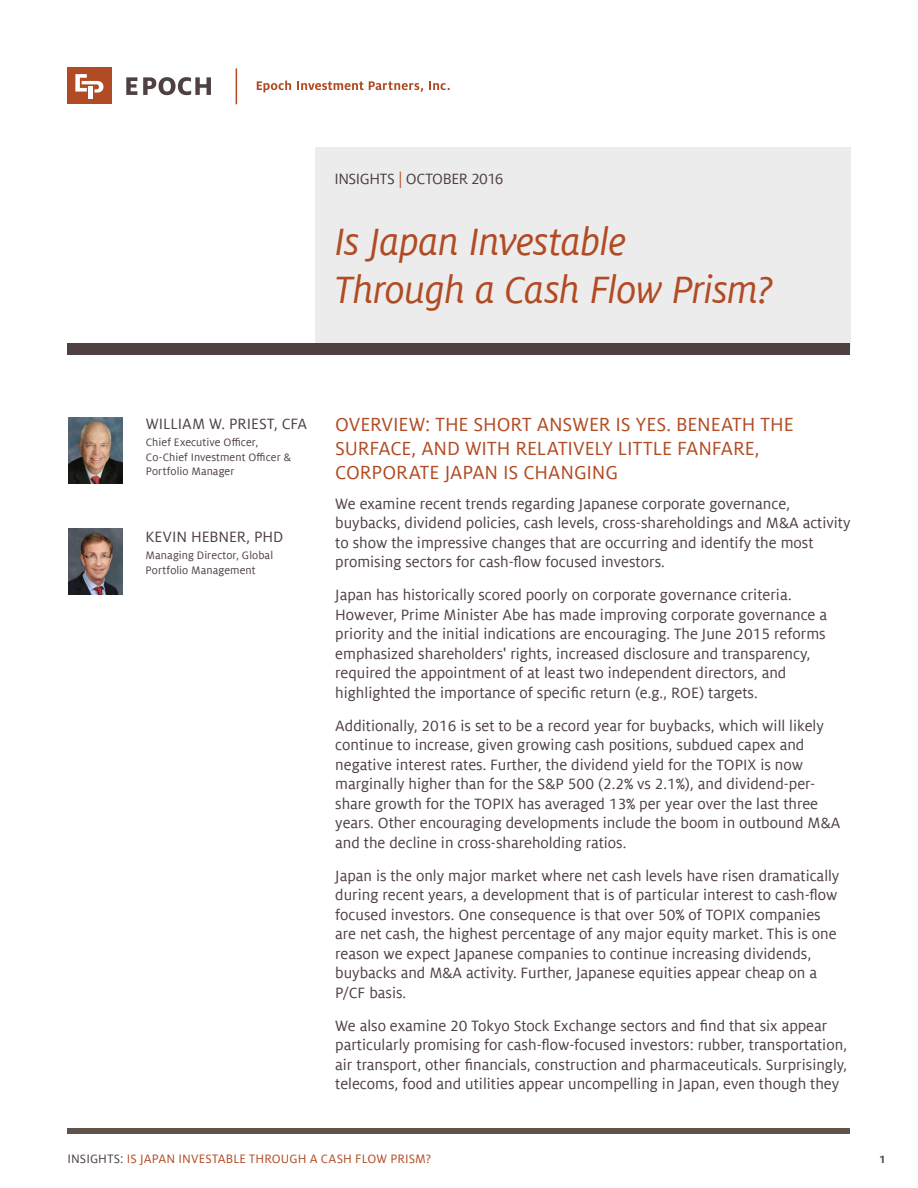
<style>
.page{position:relative;width:918px;height:1188px;background:#fff}
.page>*{position:absolute;margin:0;border:0;box-sizing:border-box;transform-origin:0 0}
.t1{font:italic 42px/48px "Milo Offc Pro";letter-spacing:-.015em;color:#b14b23}
.t2{font:21px/24px "Milo Offc Pro";letter-spacing:-.005em;color:#b14b23}
.t3{font:16.5px/19.5px "Milo Offc Pro";color:#4f4042}
.t4{font:500 15px "Milo Sc Offc Pro";color:#4f4042}
.t5{font:13.5px "Milo Offc Pro";letter-spacing:.005em;color:#b14b23}
.t6{font:12px/14.4px "Milo Offc Pro";letter-spacing:.005em;color:#4f4042}
.s1{color:#b14b23}
.s2{color:#4f4042}
</style>
<div class="page">
<svg style="left:126px;top:77px;width:11px;height:18px"></svg>
<svg style="left:143px;top:77px;width:68px;height:18px"></svg>
<div style="left:67px;top:68px;width:45px;height:36px;background:#b14b23"></div>
<svg style="left:75px;top:74px;width:28px;height:19px"></svg>
<div style="left:88px;top:86px;width:5px;height:12px;background:#fff"></div>
<hr style="left:236px;top:68px;width:1px;height:36px;background:#b14b23">
<svg style="left:257px;top:81px;width:34px;height:11px"></svg>
<svg style="left:297px;top:81px;width:126px;height:11px"></svg>
<svg style="left:429px;top:81px;width:21px;height:9px"></svg>
<div style="left:68px;top:1128px;width:782px;height:6px;background:#615349"></div>
<img style="left:69px;top:529px;width:54px;height:66px">
<img style="left:69px;top:417px;width:54px;height:67px">
<div style="left:315px;top:147px;width:535px;height:202px;background:#edecec"></div>
<div style="left:68px;top:343px;width:782px;height:11px;background:#4f4042"></div>
<p class="t3" style="left:334px;top:169px;width:13px">Insights</p>
<p class="t3" style="left:398px;top:169px;width:28px"><span class="s1">|</span> October</p>
<p class="t3" style="left:471px;top:169px;width:34px">2016</p>
<h1 class="t1" style="left:334px;top:218px;width:441px">Is Japan Investable<br>Through a Cash Flow Prism?</h1>
<p class="t3" style="left:146px;top:414px;width:22px">William</p>
<p class="t3" style="left:209px;top:414px;width:37px">w. Priest</p>
<p class="t3" style="left:274px;top:414px;width:18px">, cfa</p>
<p class="t6" style="left:146px;top:436px;width:147px">Chief Executive Officer,<br>Co-Chief Investment Officer &amp;<br>Portfolio Manager</p>
<p class="t3" style="left:146px;top:527px;width:18px">Kevin</p>
<p class="t3" style="left:191px;top:527px;width:10px">hebner</p>
<p class="t3" style="left:246px;top:527px;width:18px">, phd</p>
<p class="t6" style="left:146px;top:548px;width:129px">Managing Director, Global<br>Portfolio Management</p>
<p class="t2" style="left:335px;top:413px;width:460px">OVERVIEW: THE SHORT ANSWER IS YES. BENEATH THE<br>SURFACE, AND WITH RELATIVELY LITTLE FANFARE,<br>CORPORATE JAPAN IS CHANGING</p>
<p class="t3" style="left:335px;top:494px;width:517px">We examine recent trends regarding Japanese corporate governance, buybacks, dividend policies, cash levels, cross-shareholdings and M&amp;A activity to show the impressive changes that are occurring and identify the most promising sectors for cash-flow focused investors.</p>
<p class="t3" style="left:335px;top:585px;width:493px">Japan has historically scored poorly on corporate governance criteria.<br>However, Prime Minister Abe has made improving corporate governance a priority and the initial indications are encouraging. The June 2015 reforms emphasized shareholders' rights, increased disclosure and transparency, required the appointment of at least two independent directors, and highlighted the importance of specific return (e.g., ROE) targets.</p>
<p class="t3" style="left:335px;top:716px;width:507px">Additionally, 2016 is set to be a record year for buybacks, which will likely continue to increase, given growing cash positions, subdued capex and negative interest rates. Further, the dividend yield for the TOPIX is now marginally higher than for the S&amp;P 500 (2.2% vs 2.1%), and dividend-per&shy;share growth for the TOPIX has averaged 13% per year over the last three years. Other encouraging developments include the boom in outbound M&amp;A and the decline in cross-shareholding ratios.</p>
<p class="t3" style="left:335px;top:866px;width:506px">Japan is the only major market where net cash levels have risen dramatically during recent years, a development that is of particular interest to cash-flow focused investors. One consequence is that over 50% of TOPIX companies are net cash, the highest percentage of any major equity market. This is one reason we expect Japanese companies to continue increasing dividends, buybacks and M&amp;A activity. Further, Japanese equities appear cheap on a P/CF basis.</p>
<p class="t3" style="left:335px;top:1016px;width:514px">We also examine 20 Tokyo Stock Exchange sectors and find that six appear particularly promising for cash-flow-focused investors: rubber, transportation, air transport, other financials, construction and pharmaceuticals. Surprisingly, telecoms, food and utilities appear uncompelling in Japan, even though they</p>
<p class="t5" style="left:68px;top:1152px;width:365px"><span class="s2">insights:</span> Is Japan I nvestable Through a Cash Flow Prism?</p>
<p class="t4" style="left:880px;top:1150px;width:7px">1</p>
</div>
